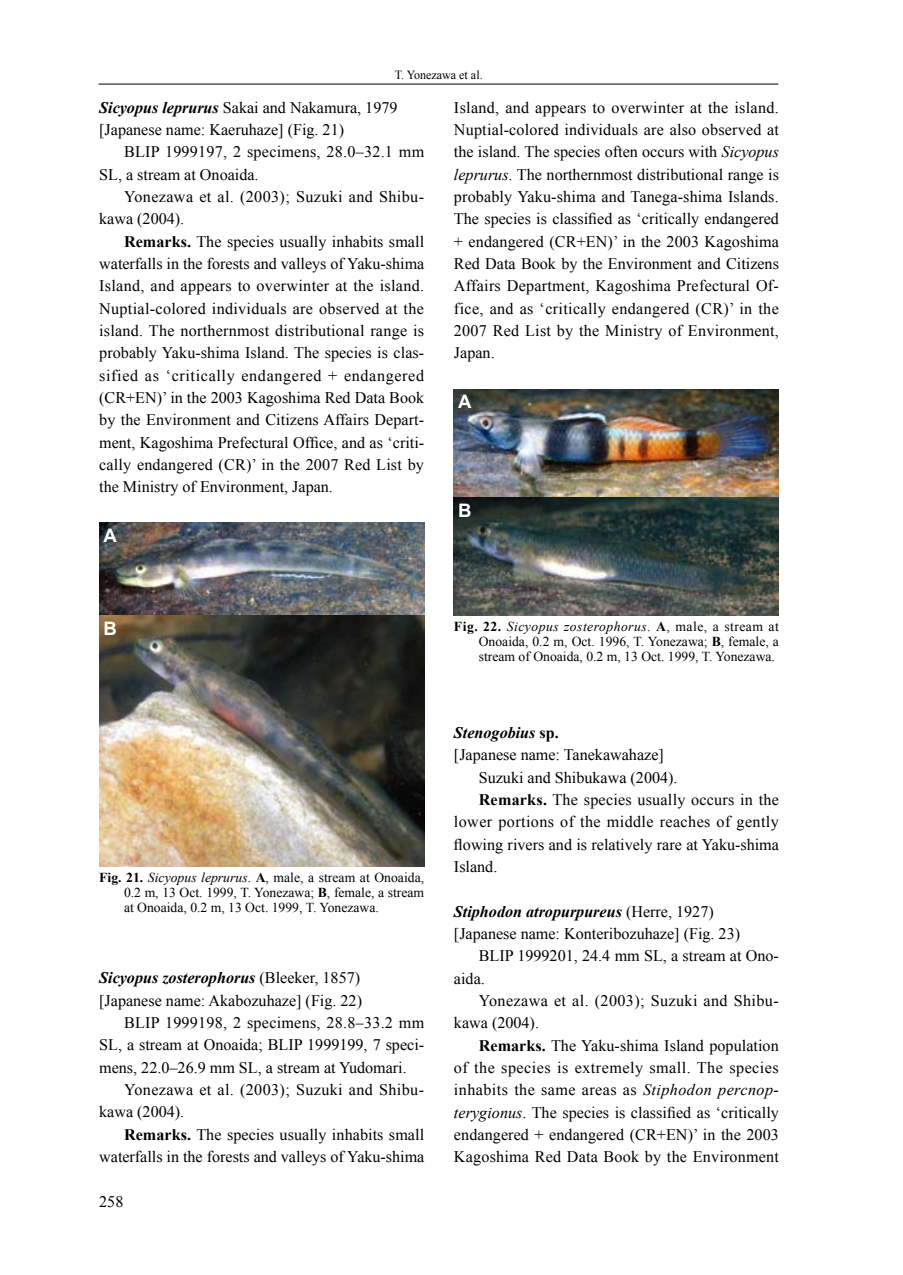
<style>
.page{position:relative;width:903px;height:1275px;background:#fff}
.page>*{position:absolute;margin:0;border:0;box-sizing:border-box;transform-origin:0 0}
.t1{font:700 18.55px "Arial";color:#fff}
.t2{font:16.1px/22.4px "Times New Roman";letter-spacing:.005em;color:#000}
.t3{font:16.1px/22.4px "Times New Roman";letter-spacing:.025em;color:#000}
.t4{font:italic 700 16.1px "Times New Roman";color:#000}
.t5{font:16.1px "Times New Roman";letter-spacing:.03em;color:#000}
.t6{font:13.65px/14.9px "Times New Roman";color:#000;text-align:justify}
.t7{font:12.42px "Times New Roman";color:#000}
.s1{font-weight:700;font-style:italic}
.s2{font-weight:700}
.s3{font-style:italic}
.s4{font-weight:400;font-style:normal}
.s5{font-style:normal}
</style>
<div class="page">
<hr style="left:99px;top:84px;width:679px;height:1px;background:#000">
<img style="left:99px;top:616px;width:325px;height:250px">
<img style="left:99px;top:523px;width:325px;height:91px">
<img style="left:454px;top:389px;width:325px;height:107px">
<img style="left:454px;top:498px;width:325px;height:118px">
<p class="t7" style="left:395px;top:66px;width:89px">T. Yonezawa et al.</p>
<p class="t2" style="left:99px;top:96px;width:300px"><span class="s1">Sicyopus leprurus</span> Sakai and Nakamura, 1979 [Japanese name: Kaeruhaze] (Fig. 21)</p>
<p class="t2" style="left:99px;top:140px;width:326px;text-indent:25px">BLIP 1999197, 2 specimens, 28.0–32.1 mm<br>SL, a stream at Onoaida.</p>
<p class="t3" style="left:99px;top:185px;width:326px;text-indent:25px">Yonezawa et al. (2003); Suzuki and Shibu&shy;kawa (2004).</p>
<p class="t2" style="left:99px;top:230px;width:327px;text-align:justify;text-indent:25px"><span class="s2">Remarks.</span> The species usually inhabits small waterfalls in the forests and valleys of Yaku-shima Island, and appears to overwinter at the island.<br>Nuptial-colored individuals are observed at the island. The northernmost distributional range is probably Yaku-shima Island. The species is clas&shy;sified as ‘critically endangered + endangered (CR+EN)’ in the 2003 Kagoshima Red Data Book by the Environment and Citizens Affairs Depart&shy;ment, Kagoshima Prefectural Office, and as ‘criti&shy;cally endangered (CR)’ in the 2007 Red List by the Ministry of Environment, Japan.</p>
<p class="t2" style="left:454px;top:96px;width:327px;text-align:justify">Island, and appears to overwinter at the island.<br>Nuptial-colored individuals are also observed at the island. The species often occurs with <span class="s3">Sicyopus leprurus</span>. The northernmost distributional range is probably Yaku-shima and Tanega-shima Islands.<br>The species is classified as ‘critically endangered + endangered (CR+EN)’ in the 2003 Kagoshima Red Data Book by the Environment and Citizens Affairs Department, Kagoshima Prefectural Of&shy;fice, and as ‘critically endangered (CR)’ in the 2007 Red List by the Ministry of Environment, Japan.</p>
<p class="t1" style="left:458px;top:390px;width:15px">A</p>
<p class="t1" style="left:103px;top:523px;width:15px">A</p>
<p class="t1" style="left:458px;top:498px;width:15px">B</p>
<p class="t1" style="left:103px;top:616px;width:15px">B</p>
<p class="t6" style="left:124px;top:870px;width:302px;text-indent:-25px"><span class="s2">Fig. 21.</span> <span class="s3">Sicyopus leprurus</span>. <span class="s2">A</span>, male, a stream at Onoaida, 0.2 m, 13 Oct. 1999, T. Yonezawa; <span class="s2">B</span>, female, a stream at Onoaida, 0.2 m, 13 Oct. 1999, T. Yonezawa.</p>
<p class="t4" style="left:99px;top:967px;width:262px">Sicyopus zosterophorus <span class="s4">(Bleeker, 1857)</span></p>
<p class="t2" style="left:99px;top:989px;width:264px">[Japanese name: Akabozuhaze] (Fig. 22)</p>
<p class="t2" style="left:124px;top:1011px;width:302px">BLIP 1999198, 2 specimens, 28.8–33.2 mm</p>
<p class="t2" style="left:99px;top:1033px;width:326px">SL, a stream at Onoaida; BLIP 1999199, 7 speci-</p>
<p class="t2" style="left:99px;top:1056px;width:309px">mens, 22.0–26.9 mm SL, a stream at Yudomari.</p>
<p class="t3" style="left:124px;top:1078px;width:301px">Yonezawa et al. (2003); Suzuki and Shibu-</p>
<p class="t2" style="left:99px;top:1100px;width:87px">kawa (2004).</p>
<p class="t2" style="left:124px;top:1123px;width:302px"><span class="s2">Remarks.</span> The species usually inhabits small</p>
<p class="t2" style="left:99px;top:1145px;width:327px">waterfalls in the forests and valleys of Yaku-shima</p>
<p class="t2" style="left:99px;top:1190px;width:26px">258</p>
<p class="t6" style="left:479px;top:619px;width:302px;text-indent:-25px"><span class="s2">Fig. 22.</span> <span class="s3">Sicyopus zosterophorus</span>. <span class="s2">A</span>, male, a stream at Onoaida, 0.2 m, Oct. 1996, T. Yonezawa; <span class="s2">B</span>, female, a stream of Onoaida, 0.2 m, 13 Oct. 1999, T. Yonezawa.</p>
<p class="t4" style="left:454px;top:721px;width:106px">Stenogobius <span class="s5">sp.</span></p>
<p class="t2" style="left:454px;top:743px;width:211px">[Japanese name: Tanekawahaze]</p>
<p class="t2" style="left:479px;top:766px;width:200px">Suzuki and Shibukawa (2004).</p>
<p class="t2" style="left:479px;top:788px;width:302px"><span class="s2">Remarks.</span> The species usually occurs in the</p>
<p class="t3" style="left:454px;top:810px;width:326px">lower portions of the middle reaches of gently</p>
<p class="t2" style="left:454px;top:833px;width:326px">flowing rivers and is relatively rare at Yaku-shima</p>
<p class="t2" style="left:454px;top:855px;width:45px">Island.</p>
<p class="t4" style="left:454px;top:900px;width:261px">Stiphodon atropurpureus <span class="s4">(Herre, 1927)</span></p>
<p class="t2" style="left:454px;top:922px;width:288px">[Japanese name: Konteribozuhaze] (Fig. 23)</p>
<p class="t2" style="left:479px;top:944px;width:302px">BLIP 1999201, 24.4 mm SL, a stream at Ono-</p>
<p class="t2" style="left:454px;top:967px;width:32px">aida.</p>
<p class="t3" style="left:479px;top:989px;width:301px">Yonezawa et al. (2003); Suzuki and Shibu-</p>
<p class="t2" style="left:454px;top:1011px;width:87px">kawa (2004).</p>
<p class="t2" style="left:479px;top:1034px;width:301px"><span class="s2">Remarks.</span> The Yaku-shima Island population</p>
<p class="t5" style="left:454px;top:1057px;width:326px">of the species is extremely small. The species</p>
<p class="t3" style="left:454px;top:1078px;width:326px">inhabits the same areas as <span class="s3">Stiphodon percnop-</span></p>
<p class="t2" style="left:454px;top:1101px;width:326px"><span class="s3">terygionus</span>. The species is classified as ‘critically</p>
<p class="t2" style="left:454px;top:1123px;width:326px">endangered + endangered (CR+EN)’ in the 2003</p>
<p class="t2" style="left:454px;top:1145px;width:326px">Kagoshima Red Data Book by the Environment</p>
</div>
